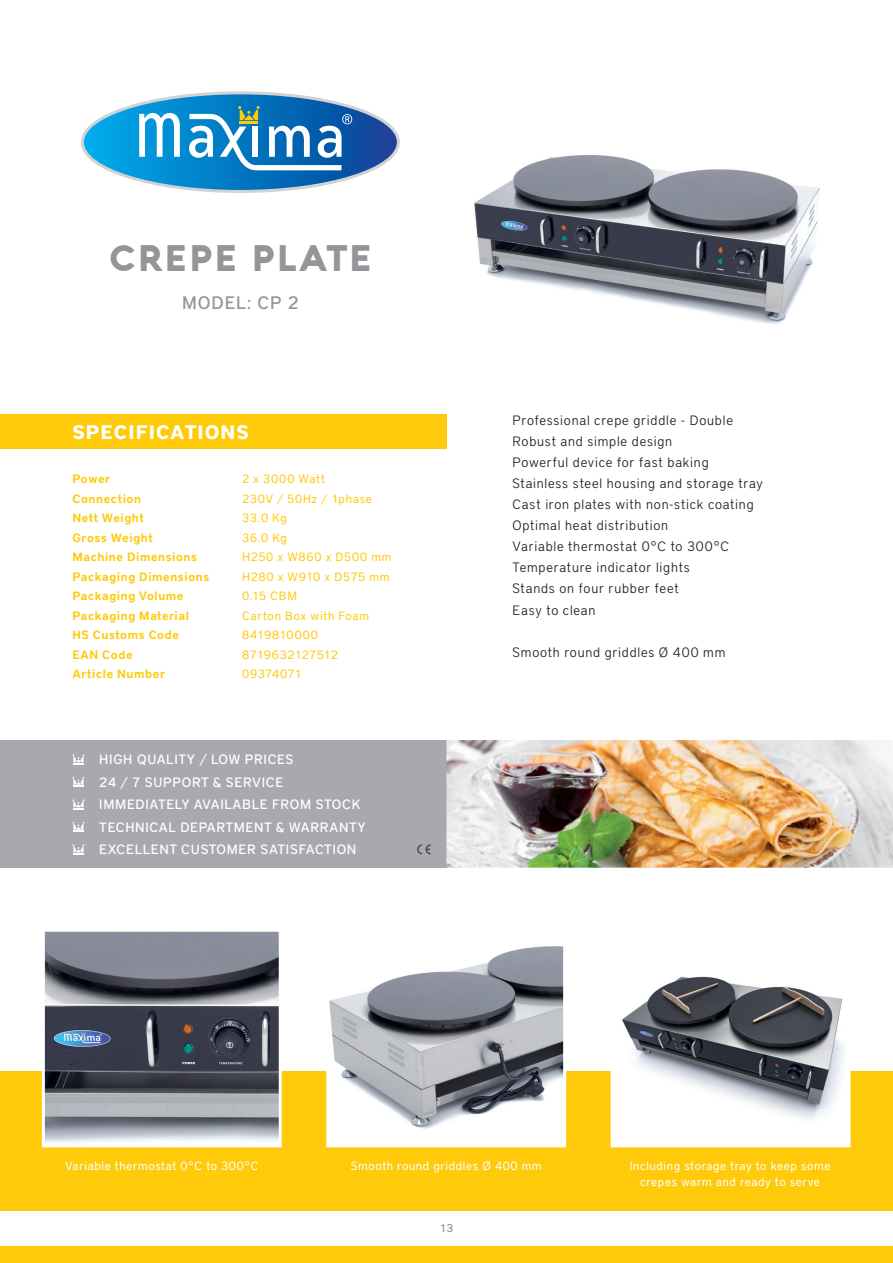
<style>
.page{position:relative;width:893px;height:1263px;background:#fff}
.page>*{position:absolute;margin:0;border:0;box-sizing:border-box;transform-origin:0 0}
.t1{font:900 36px "Aquawax";letter-spacing:.035em;color:#939598}
.t2{font:700 19.5px "District Pro";letter-spacing:.05em;color:#fff}
.t3{font:500 18px "District Pro";letter-spacing:.05em;color:#939598}
.t4{font:300 13.5px/21px "District Pro";letter-spacing:.055em;color:#231f20}
.t5{font:500 13.5px/22.5px "District Pro";letter-spacing:.05em;color:#fff}
.t6{font:600 12px/19.5px "District Pro";letter-spacing:.05em;color:#feca0a}
.t7{font:12px/19.5px "District Pro";letter-spacing:.055em;color:#feca0a}
.t8{font:12px/16.5px "District Pro";letter-spacing:.05em;color:#fff;text-align:center}
.t9{font:500 11.25px "District Pro";color:#939598}
</style>
<div class="page">
<div style="left:0;top:1071px;width:893px;height:192px;background:#feca0a"></div>
<div style="left:0;top:1211px;width:893px;height:34px;background:#fff"></div>
<div style="left:0;top:740px;width:446px;height:128px;background:#a8a9ad"></div>
<div style="left:0;top:415px;width:446px;height:34px;background:#feca0a"></div>
<svg style="left:82px;top:93px;width:316px;height:99px"></svg>
<svg style="left:73px;top:754px;width:11px;height:10px"></svg>
<svg style="left:73px;top:777px;width:11px;height:10px"></svg>
<svg style="left:73px;top:799px;width:11px;height:10px"></svg>
<svg style="left:73px;top:844px;width:11px;height:10px"></svg>
<svg style="left:73px;top:822px;width:11px;height:10px"></svg>
<svg style="left:417px;top:844px;width:14px;height:10px"></svg>
<img style="left:474px;top:155px;width:346px;height:169px">
<svg style="left:41px;top:931px;width:241px;height:217px;background:#72767f"></svg>
<svg style="left:326px;top:945px;width:241px;height:203px;background:#b7b8bd"></svg>
<svg style="left:610px;top:976px;width:241px;height:172px;background:#adaeb0"></svg>
<img style="left:446px;top:740px;width:447px;height:128px">
<h1 class="t1" style="left:109px;top:234px;width:264px">CREPE PLATE</h1>
<h3 class="t3" style="left:182px;top:290px;width:118px">MODEL: CP 2</h3>
<h2 class="t2" style="left:73px;top:418px;width:178px">SPECIFICATIONS</h2>
<p class="t6" style="left:73px;top:469px;width:138px">Power<br>Connection<br>Nett Weight<br>Gross Weight<br>Machine Dimensions<br>Packaging Dimensions<br>Packaging Volume<br>Packaging Material<br>HS Customs Code<br>EAN Code<br>Article Number</p>
<p class="t7" style="left:242px;top:469px;width:151px">2 x 3000 Watt<br>230V / 50Hz / 1phase<br>33.0 Kg<br>36.0 Kg<br>H250 x W860 x D500 mm<br>H280 x W910 x D575 mm<br>0.15 CBM<br>Carton Box with Foam<br>8419810000<br>8719632127512<br>09374071</p>
<p class="t5" style="left:99px;top:748px;width:268px">HIGH QUALITY / LOW PRICES<br>24 / 7 SUPPORT &amp; SERVICE<br>IMMEDIATELY AVAILABLE FROM STOCK<br>TECHNICAL DEPARTMENT &amp; WARRANTY<br>EXCELLENT CUSTOMER SATISFACTION</p>
<p class="t4" style="left:513px;top:409px;width:252px">Professional crepe griddle - Double<br>Robust and simple design<br>Powerful device for fast baking<br>Stainless steel housing and storage tray<br>Cast iron plates with non-stick coating<br>Optimal heat distribution<br>Variable thermostat 0°C to 300°C<br>Temperature indicator lights<br>Stands on four rubber feet<br>Easy to clean</p>
<p class="t4" style="left:513px;top:640px;width:214px">Smooth round griddles Ø 400 mm</p>
<p class="t8" style="left:65px;top:1157px;width:195px">Variable thermostat 0°C to 300°C</p>
<p class="t8" style="left:351px;top:1157px;width:192px">Smooth round griddles Ø 400 mm</p>
<p class="t8" style="left:630px;top:1157px;width:202px">Including storage tray to keep some crepes warm and ready to serve</p>
<p class="t9" style="left:440px;top:1221px;width:15px">13</p>
</div>
